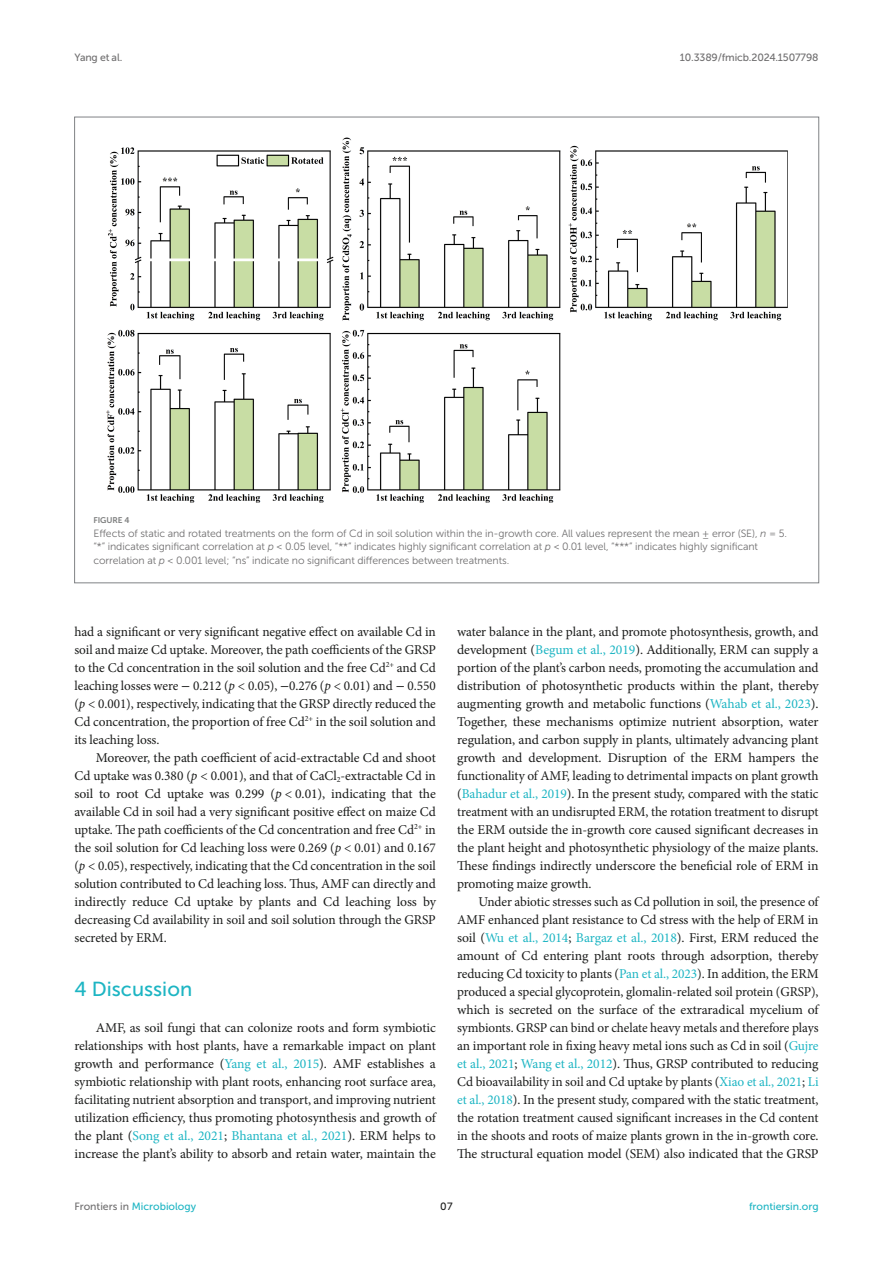
<style>
.page{position:relative;width:893px;height:1263px;background:#fff}
.page>*{position:absolute;margin:0;border:0;box-sizing:border-box;transform-origin:0 0}
.HEAD_1{font:20.25px "Museo Sans 500";color:#1db5c3}
.TEXT{font:13.5px/18px "Minion Pro";letter-spacing:-.005em;color:#1b1c1b;text-align:justify}
.FIG_LEG{font:10.5px/13.5px "Museo Sans 300";letter-spacing:-.01em;color:#706f70}
.t1{font:10.5px "Museo Sans 500";color:#1db5c3}
.t2{font:10.5px "Museo Sans 500";letter-spacing:-.015em;color:#706f70}
.t3{font:10.5px "Museo Sans 500";color:#1b1c1b}
.FIG_HD{font:8.25px "Museo Sans 700";letter-spacing:-.01em;color:#7e7f7f}
.s1{font-style:italic}
.s2{font-family:"STIX General"}
.s3{color:#1db5c3}
.s4{color:#706f70}
</style>
<div class="page">
<img style="left:106px;top:137px;width:682px;height:366px">
<p class="t2" style="left:74px;top:51px;width:49px">Yang et al.</p>
<p class="t2" style="left:680px;top:51px;width:140px">10.3389/fmicb.2024.1507798</p>
<p class="FIG_HD" style="left:94px;top:516px;width:37px">FIGURE 4</p>
<p class="FIG_LEG" style="left:94px;top:527px;width:695px">Effects of static and rotated treatments on the form of Cd in soil solution within the in-growth core. All values represent the mean ± error (SE), <span class="s1">n</span> = 5. “*” indicates significant correlation at <span class="s1">p</span> &lt; 0.05 level, “**” indicates highly significant correlation at <span class="s1">p</span> &lt; 0.01 level, “***” indicates highly significant correlation at <span class="s1">p</span> &lt; 0.001 level; “ns” indicate no significant differences between treatments.</p>
<p class="TEXT" style="left:74px;top:623px;width:363px">had a significant or very significant negative effect on available Cd in soil and maize Cd uptake. Moreover, the path coefficients of the GRSP to the Cd concentration in the soil solution and the free Cd<sup>2+</sup> and Cd leaching losses were <span class="s2">−</span> 0.212 (<span class="s1">p</span> &lt; 0.05), <span class="s2">−</span>0.276 (<span class="s1">p</span> &lt; 0.01) and <span class="s2">−</span> 0.550 (<span class="s1">p</span> &lt; 0.001), respectively, indicating that the GRSP directly reduced the Cd concentration, the proportion of free Cd<sup>2+</sup> in the soil solution and its leaching loss.</p>
<p class="TEXT" style="left:74px;top:749px;width:363px;text-indent:21px">Moreover, the path coefficient of acid-extractable Cd and shoot Cd uptake was 0.380 (<span class="s1">p</span> &lt; 0.001), and that of CaCl<sub>2</sub>-extractable Cd in soil to root Cd uptake was 0.299 (<span class="s1">p</span> &lt; 0.01), indicating that the available Cd in soil had a very significant positive effect on maize Cd uptake. The path coefficients of the Cd concentration and free Cd<sup>2+</sup> in the soil solution for Cd leaching loss were 0.269 (<span class="s1">p</span> &lt; 0.01) and 0.167 (<span class="s1">p</span> &lt; 0.05), respectively, indicating that the Cd concentration in the soil solution contributed to Cd leaching loss. Thus, AMF can directly and indirectly reduce Cd uptake by plants and Cd leaching loss by decreasing Cd availability in soil and soil solution through the GRSP secreted by ERM.</p>
<p class="HEAD_1" style="left:74px;top:978px;width:119px">4 Discussion</p>
<p class="TEXT" style="left:74px;top:1019px;width:363px;text-indent:21px">AMF, as soil fungi that can colonize roots and form symbiotic relationships with host plants, have a remarkable impact on plant growth and performance (<span class="s3">Yang et al., 2015</span>). AMF establishes a symbiotic relationship with plant roots, enhancing root surface area, facilitating nutrient absorption and transport, and improving nutrient utilization efficiency, thus promoting photosynthesis and growth of the plant (<span class="s3">Song et al., 2021</span>; <span class="s3">Bhantana et al., 2021</span>). ERM helps to increase the plant’s ability to absorb and retain water, maintain the</p>
<p class="TEXT" style="left:457px;top:623px;width:363px">water balance in the plant, and promote photosynthesis, growth, and development (<span class="s3">Begum et al., 2019</span>). Additionally, ERM can supply a portion of the plant’s carbon needs, promoting the accumulation and distribution of photosynthetic products within the plant, thereby augmenting growth and metabolic functions (<span class="s3">Wahab et al., 2023</span>).<br>Together, these mechanisms optimize nutrient absorption, water regulation, and carbon supply in plants, ultimately advancing plant growth and development. Disruption of the ERM hampers the functionality of AMF, leading to detrimental impacts on plant growth (<span class="s3">Bahadur et al., 2019</span>). In the present study, compared with the static treatment with an undisrupted ERM, the rotation treatment to disrupt the ERM outside the in-growth core caused significant decreases in the plant height and photosynthetic physiology of the maize plants.<br>These findings indirectly underscore the beneficial role of ERM in promoting maize growth.</p>
<p class="TEXT" style="left:457px;top:893px;width:363px;text-indent:21px">Under abiotic stresses such as Cd pollution in soil, the presence of AMF enhanced plant resistance to Cd stress with the help of ERM in soil (<span class="s3">Wu et al., 2014</span>; <span class="s3">Bargaz et al., 2018</span>). First, ERM reduced the amount of Cd entering plant roots through adsorption, thereby reducing Cd toxicity to plants (<span class="s3">Pan et al., 2023</span>). In addition, the ERM produced a special glycoprotein, glomalin-related soil protein (GRSP), which is secreted on the surface of the extraradical mycelium of symbionts. GRSP can bind or chelate heavy metals and therefore plays an important role in fixing heavy metal ions such as Cd in soil (<span class="s3">Gujre et al., 2021</span>; <span class="s3">Wang et al., 2012</span>). Thus, GRSP contributed to reducing Cd bioavailability in soil and Cd uptake by plants (<span class="s3">Xiao et al., 2021</span>; <span class="s3">Li et al., 2018</span>). In the present study, compared with the static treatment, the rotation treatment caused significant increases in the Cd content in the shoots and roots of maize plants grown in the in-growth core.<br>The structural equation model (SEM) also indicated that the GRSP</p>
<p class="t1" style="left:74px;top:1200px;width:123px"><span class="s4">Frontiers in</span> Microbiology</p>
<p class="t3" style="left:440px;top:1200px;width:14px">07</p>
<p class="t1" style="left:749px;top:1200px;width:71px">frontiersin.org</p>
</div>
